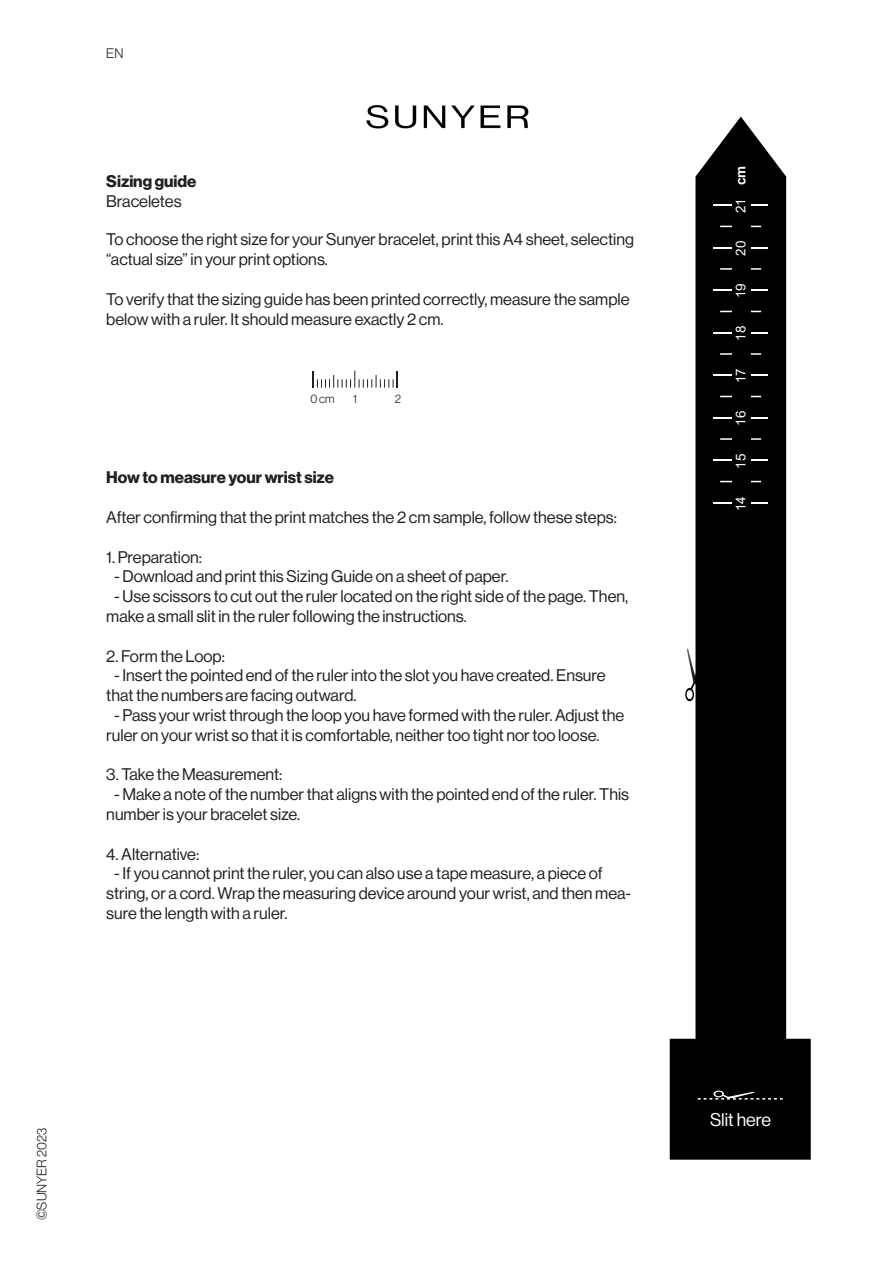
<style>
.page{position:relative;width:893px;height:1263px;background:#fff}
.page>*{position:absolute;margin:0;border:0;box-sizing:border-box;transform-origin:0 0}
.t1{font:18px "Neue Haas Display";color:#fff}
.t2{font:16.5px/19.8px "Neue Haas Display";color:#231f20}
.t3{font:700 16.5px "Neue Haas Display";color:#231f20}
.t4{font:13.5px "Arial";color:#fff}
.t5{font:300 13.5px "Neue Haas Display";color:#231f20}
.t6{font:300 12px "Neue Haas Display";color:#231f20}
.s1{font-weight:700}
</style>
<div class="page">
<img style="left:366px;top:105px;width:163px;height:24px">
<svg style="left:313px;top:371px;width:85px;height:17px"></svg>
<svg style="left:670px;top:117px;width:141px;height:1043px;fill:#000001"></svg>
<hr style="left:720px;top:226px;width:41px;height:1px;background:#fff">
<hr style="left:720px;top:268px;width:41px;height:2px;background:#fff">
<hr style="left:720px;top:311px;width:41px;height:1px;background:#fff">
<hr style="left:720px;top:353px;width:41px;height:2px;background:#fff">
<hr style="left:720px;top:396px;width:41px;height:1px;background:#fff">
<hr style="left:720px;top:438px;width:41px;height:2px;background:#fff">
<hr style="left:720px;top:481px;width:41px;height:1px;background:#fff">
<hr style="left:713px;top:502px;width:55px;height:2px;background:#fff">
<hr style="left:713px;top:459px;width:55px;height:2px;background:#fff">
<hr style="left:713px;top:417px;width:55px;height:1px;background:#fff">
<hr style="left:713px;top:374px;width:55px;height:2px;background:#fff">
<hr style="left:713px;top:332px;width:55px;height:1px;background:#fff">
<hr style="left:713px;top:289px;width:55px;height:2px;background:#fff">
<hr style="left:713px;top:247px;width:55px;height:1px;background:#fff">
<hr style="left:713px;top:204px;width:55px;height:2px;background:#fff">
<div style="left:732px;top:195px;width:18px;height:418px;background:#000001"></div>
<svg style="left:698px;top:1090px;width:85px;height:9px"></svg>
<p class="t5" style="left:106px;top:45px;width:19px">EN</p>
<p class="t3" style="left:106px;top:171px;width:92px">Sizing guide</p>
<p class="t2" style="left:106px;top:191px;width:77px">Braceletes</p>
<p class="t2" style="left:106px;top:230px;width:529px">To choose the right size for your Sunyer bracelet, print this A4 sheet, selecting “actual size” in your print options.</p>
<p class="t2" style="left:106px;top:289px;width:525px">To verify that the sizing guide has been printed correctly, measure the sample below with a ruler. It should measure exactly 2 cm.</p>
<p class="t6" style="left:310px;top:392px;width:26px">0 cm</p>
<p class="t6" style="left:353px;top:392px;width:5px">1</p>
<p class="t6" style="left:395px;top:392px;width:8px">2</p>
<p class="t3" style="left:106px;top:468px;width:229px">How to measure your wrist size</p>
<p class="t2" style="left:106px;top:507px;width:512px">After confirming that the print matches the 2 cm sample, follow these steps:</p>
<p class="t2" style="left:106px;top:547px;width:97px">1. Preparation:</p>
<p class="t2" style="left:114px;top:567px;width:396px">- Download and print this Sizing Guide on a sheet of paper.</p>
<p class="t2" style="left:106px;top:587px;width:523px;text-indent:8px">- Use scissors to cut out the ruler located on the right side of the page. Then, make a small slit in the ruler following the instructions.</p>
<p class="t2" style="left:106px;top:646px;width:120px">2. Form the Loop:</p>
<p class="t2" style="left:106px;top:666px;width:501px;text-indent:8px">- Insert the pointed end of the ruler into the slot you have created. Ensure that the numbers are facing outward.</p>
<p class="t2" style="left:106px;top:705px;width:520px;text-indent:8px">- Pass your wrist through the loop you have formed with the ruler. Adjust the ruler on your wrist so that it is comfortable, neither too tight nor too loose.</p>
<p class="t2" style="left:106px;top:765px;width:177px">3. Take the Measurement:</p>
<p class="t2" style="left:106px;top:785px;width:524px;text-indent:8px">- Make a note of the number that aligns with the pointed end of the ruler. This number is your bracelet size.</p>
<p class="t2" style="left:106px;top:844px;width:94px">4. Alternative:</p>
<p class="t2" style="left:106px;top:864px;width:526px;text-indent:8px">- If you cannot print the ruler, you can also use a tape measure, a piece of string, or a cord. Wrap the measuring device around your wrist, and then mea&shy;sure the length with a ruler.</p>
<p class="t5" style="left:34px;top:1220px;width:94px;rotate:-90deg">©SUNYER 2023</p>
<p class="t4" style="left:731px;top:213px;width:49px;rotate:-90deg">21 <span class="s1">cm</span></p>
<p class="t4" style="left:731px;top:256px;width:17px;rotate:-90deg">20</p>
<p class="t4" style="left:731px;top:298px;width:17px;rotate:-90deg">19</p>
<p class="t4" style="left:731px;top:341px;width:17px;rotate:-90deg">18</p>
<p class="t4" style="left:731px;top:383px;width:17px;rotate:-90deg">17</p>
<p class="t4" style="left:731px;top:426px;width:17px;rotate:-90deg">16</p>
<p class="t4" style="left:731px;top:468px;width:17px;rotate:-90deg">15</p>
<p class="t4" style="left:731px;top:511px;width:17px;rotate:-90deg">14</p>
<p class="t1" style="left:710px;top:1109px;width:63px">Slit here</p>
</div>
